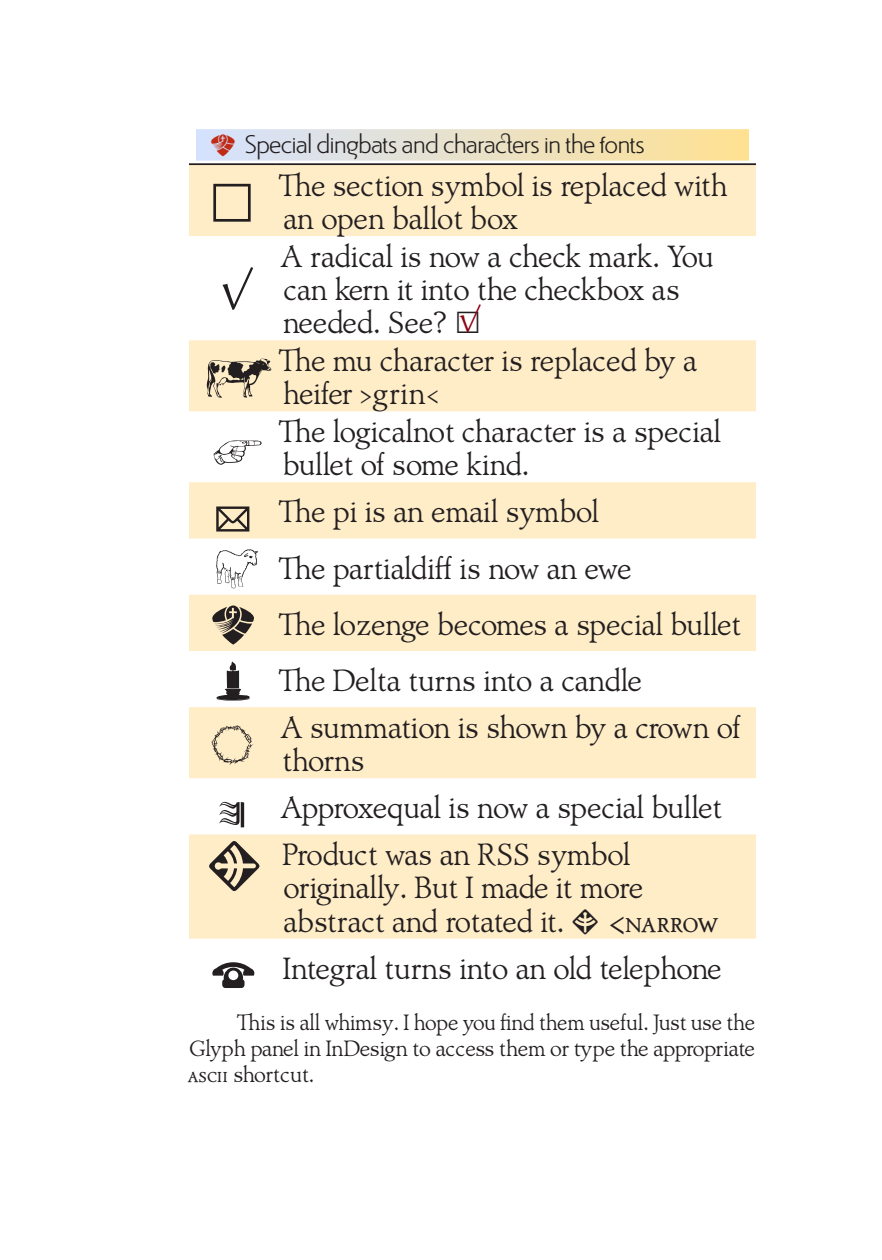
<style>
.page{position:relative;width:882px;height:1260px;background:#fff}
.page>*{position:absolute;margin:0;border:0;box-sizing:border-box;transform-origin:0 0}
._6-Head{font:700 84px "Araldo";color:#231f20}
._6-Head-2{font:56px "Biblia";color:#231f20}
._6-Head-3{font:900 56px "Draetha";color:#231f20}
.TableCell{font:31.5px/33.2px "Biblia Serif";color:#231f20}
.TableCell-2{font:31.5px/33.2px "Biblia Serif";letter-spacing:-.02em;color:#231f20}
.t1{font:26.25px "Arrondi";letter-spacing:-.01em;color:#231f20}
._2-body{font:22.75px/26.2px "Biblia Serif";color:#231f20;text-align:justify}
.s1{font-family:"Biblia Serif";font-size:31.5px;color:#bf2b16}
.s2{font-size:36.75px;color:#8f0013}
.s3{font-family:"Araldo";font-stretch:condensed;font-size:42px}
.s4{font-size:42px}
</style>
<div class="page">
<svg style="left:189px;top:165px;width:567px;height:774px;fill:#ffedc8"></svg>
<hr style="left:189px;top:163px;width:87px;height:2px;background:#231f20">
<hr style="left:276px;top:163px;width:480px;height:2px;background:#231f20">
<div style="left:196px;top:129px;width:553px;height:32px;background:linear-gradient(to right,#d4e2ff,#fee192)"></div>
<p class="t1" style="left:210px;top:128px;width:436px"><span class="s1">◊</span> Special dingbats and characters in the fonts</p>
<p class="_6-Head-2" style="left:209px;top:171px;width:45px">§</p>
<p class="TableCell" style="left:279px;top:170px;width:450px">The section symbol is replaced with an open ballot box</p>
<p class="_6-Head-2" style="left:221px;top:259px;width:35px">√</p>
<p class="TableCell" style="left:280px;top:241px;width:435px">A radical is now a check mark. You can kern it into the checkbox as needed. See? §<span class="s2">√</span></p>
<p class="_6-Head-2" style="left:204px;top:347px;width:70px">µ</p>
<p class="TableCell" style="left:279px;top:345px;width:420px">The mu character is replaced by a heifer &gt;grin&lt;</p>
<p class="_6-Head-2" style="left:212px;top:418px;width:53px">¬</p>
<p class="TableCell" style="left:279px;top:416px;width:444px">The logicalnot character is a special bullet of some kind.</p>
<p class="_6-Head-2" style="left:213px;top:481px;width:44px">π</p>
<p class="TableCell" style="left:279px;top:496px;width:322px">The pi is an email symbol</p>
<p class="_6-Head-2" style="left:214px;top:537px;width:47px">∂</p>
<p class="TableCell" style="left:279px;top:552px;width:354px">The partialdiff is now an ewe</p>
<p class="_6-Head-2" style="left:210px;top:594px;width:48px">◊</p>
<p class="TableCell" style="left:279px;top:609px;width:464px">The lozenge becomes a special bullet</p>
<p class="_6-Head-3" style="left:215px;top:648px;width:38px">∆</p>
<p class="TableCell" style="left:279px;top:665px;width:365px">The Delta turns into a candle</p>
<p class="_6-Head-2" style="left:209px;top:713px;width:47px">∑</p>
<p class="TableCell-2" style="left:280px;top:712px;width:462px">A summation is shown by a crown of thorns</p>
<p class="_6-Head-2" style="left:217px;top:777px;width:33px">≈</p>
<p class="TableCell" style="left:280px;top:792px;width:443px">Approxequal is now a special bullet</p>
<p class="_6-Head" style="left:206px;top:808px;width:58px">∏</p>
<p class="TableCell" style="left:283px;top:839px;width:438px">Product was an RSS symbol originally. But I made it more abstract and rotated it. <span class="s3">∏</span> <span class="s4">&lt;</span>narrow</p>
<p class="_6-Head-2" style="left:211px;top:938px;width:47px">∫</p>
<p class="TableCell" style="left:283px;top:952px;width:440px">Integral turns into an old telephone</p>
<p class="_2-body" style="left:187px;top:1010px;width:569px;text-indent:50px">This is all whimsy. I hope you find them useful. Just use the Glyph panel in InDesign to access them or type the appropriate ascii shortcut.</p>
</div>
